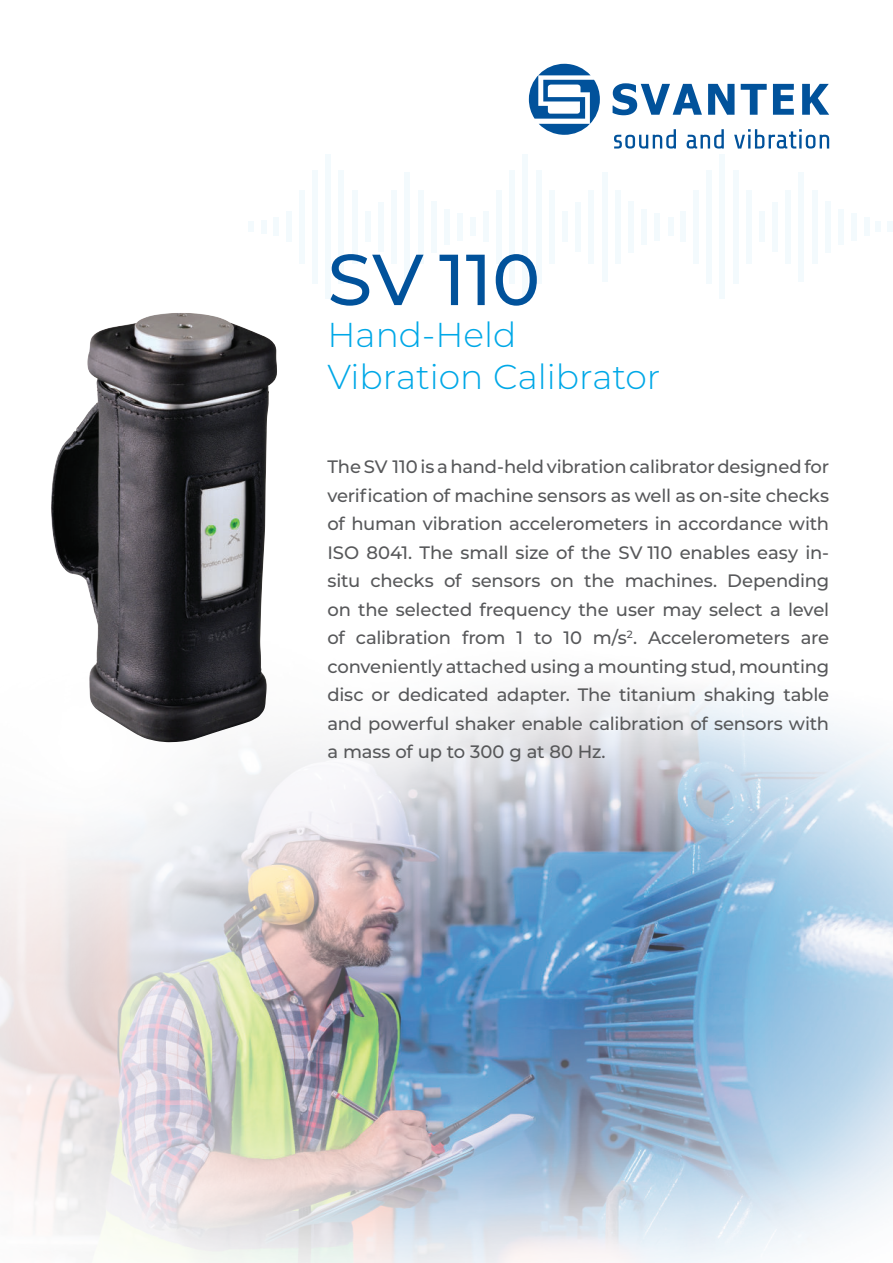
<style>
.page{position:relative;width:893px;height:1263px;background:#fff}
.page>*{position:absolute;margin:0;border:0;box-sizing:border-box;transform-origin:0 0}
.t1{font:500 72px "Montserrat";color:#01529b}
.t2{font:300 34.5px/42px "Montserrat";color:#00a8e7}
.t3{font:500 18px/28.5px "Montserrat";letter-spacing:-.01em;color:#57585a;text-align:justify}
</style>
<div class="page">
<svg style="left:529px;top:64px;width:71px;height:71px"></svg>
<svg style="left:613px;top:83px;width:216px;height:32px"></svg>
<svg style="left:614px;top:129px;width:62px;height:20px"></svg>
<svg style="left:687px;top:129px;width:37px;height:20px"></svg>
<svg style="left:734px;top:129px;width:95px;height:20px"></svg>
<img style="left:0;top:193px;width:893px;height:1070px">
<div style="left:483px;top:211px;width:6px;height:31px;background:#f3fafd"></div>
<div style="left:496px;top:190px;width:6px;height:73px;background:#f3fafd"></div>
<div style="left:509px;top:170px;width:6px;height:113px;background:#f3fafd"></div>
<div style="left:522px;top:154px;width:6px;height:145px;background:#f3fafd"></div>
<div style="left:562px;top:211px;width:6px;height:31px;background:#f3fafd"></div>
<div style="left:549px;top:190px;width:6px;height:73px;background:#f3fafd"></div>
<div style="left:536px;top:170px;width:6px;height:113px;background:#f3fafd"></div>
<div style="left:575px;top:202px;width:6px;height:49px;background:#f3fafd"></div>
<div style="left:588px;top:190px;width:6px;height:73px;background:#f3fafd"></div>
<div style="left:602px;top:172px;width:6px;height:109px;background:#f3fafd"></div>
<div style="left:615px;top:190px;width:6px;height:73px;background:#f3fafd"></div>
<div style="left:628px;top:201px;width:6px;height:51px;background:#f3fafd"></div>
<div style="left:641px;top:209px;width:6px;height:35px;background:#f3fafd"></div>
<div style="left:654px;top:213px;width:6px;height:27px;background:#f3fafd"></div>
<div style="left:668px;top:217px;width:6px;height:19px;background:#f3fafd"></div>
<div style="left:680px;top:211px;width:6px;height:31px;background:#f3fafd"></div>
<div style="left:693px;top:190px;width:6px;height:73px;background:#f3fafd"></div>
<div style="left:706px;top:170px;width:6px;height:113px;background:#f3fafd"></div>
<div style="left:719px;top:154px;width:6px;height:145px;background:#f3fafd"></div>
<div style="left:759px;top:211px;width:6px;height:31px;background:#f3fafd"></div>
<div style="left:746px;top:190px;width:6px;height:73px;background:#f3fafd"></div>
<div style="left:732px;top:170px;width:6px;height:113px;background:#f3fafd"></div>
<div style="left:772px;top:202px;width:6px;height:49px;background:#f3fafd"></div>
<div style="left:785px;top:190px;width:6px;height:73px;background:#f3fafd"></div>
<div style="left:798px;top:172px;width:6px;height:109px;background:#f3fafd"></div>
<div style="left:812px;top:190px;width:6px;height:73px;background:#f3fafd"></div>
<div style="left:825px;top:201px;width:6px;height:51px;background:#f3fafd"></div>
<div style="left:838px;top:209px;width:6px;height:35px;background:#f3fafd"></div>
<div style="left:851px;top:213px;width:6px;height:27px;background:#f3fafd"></div>
<div style="left:864px;top:217px;width:6px;height:19px;background:#f3fafd"></div>
<div style="left:286px;top:211px;width:6px;height:31px;background:#f3fafd"></div>
<div style="left:299px;top:190px;width:6px;height:73px;background:#f3fafd"></div>
<div style="left:312px;top:170px;width:6px;height:113px;background:#f3fafd"></div>
<div style="left:325px;top:154px;width:6px;height:145px;background:#f3fafd"></div>
<div style="left:365px;top:211px;width:6px;height:31px;background:#f3fafd"></div>
<div style="left:352px;top:190px;width:6px;height:73px;background:#f3fafd"></div>
<div style="left:338px;top:170px;width:6px;height:113px;background:#f3fafd"></div>
<div style="left:378px;top:202px;width:6px;height:49px;background:#f3fafd"></div>
<div style="left:391px;top:190px;width:6px;height:73px;background:#f3fafd"></div>
<div style="left:404px;top:172px;width:6px;height:109px;background:#f3fafd"></div>
<div style="left:418px;top:190px;width:6px;height:73px;background:#f3fafd"></div>
<div style="left:431px;top:201px;width:6px;height:51px;background:#f3fafd"></div>
<div style="left:444px;top:209px;width:6px;height:35px;background:#f3fafd"></div>
<div style="left:457px;top:213px;width:6px;height:27px;background:#f3fafd"></div>
<div style="left:470px;top:217px;width:6px;height:19px;background:#f3fafd"></div>
<div style="left:273px;top:217px;width:6px;height:19px;background:#f3fafd"></div>
<div style="left:261px;top:220px;width:6px;height:13px;background:#f3fafd"></div>
<div style="left:248px;top:221px;width:6px;height:11px;background:#f3fafd"></div>
<div style="left:875px;top:221px;width:6px;height:11px;background:#f3fafd"></div>
<div style="left:887px;top:221px;width:6px;height:11px;background:#f3fafd"></div>
<img style="left:51px;top:313px;width:122px;height:272px">
<h1 class="t1" style="left:327px;top:244px;width:214px">SV 110</h1>
<h2 class="t2" style="left:327px;top:317px;width:335px">Hand-Held<br>Vibration Calibrator</h2>
<p class="t3" style="left:327px;top:453px;width:503px">The SV 110 is a hand-held vibration calibrator designed for verification of machine sensors as well as on-site checks of human vibration accelerometers in accordance with ISO 8041. The small size of the SV 110 enables easy in&shy;situ checks of sensors on the machines. Depending on the selected frequency the user may select a level of calibration from 1 to 10 m/s<sup>2</sup>. Accelerometers are conveniently attached using a mounting stud, mounting disc or dedicated adapter. The titanium shaking table and powerful shaker enable calibration of sensors with a mass of up to 300 g at 80 Hz.</p>
</div>
